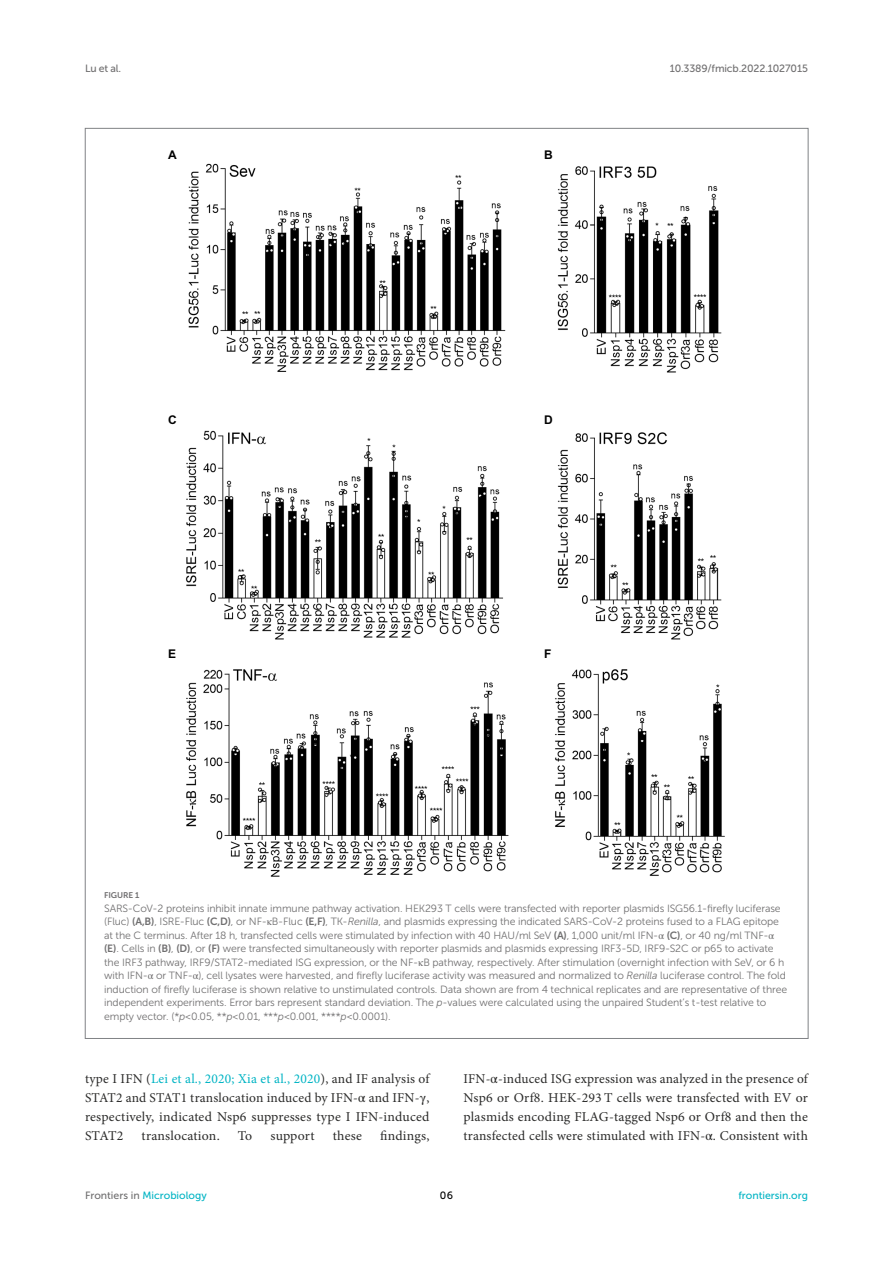
<style>
.page{position:relative;width:893px;height:1263px;background:#fff}
.page>*{position:absolute;margin:0;border:0;box-sizing:border-box;transform-origin:0 0}
.TEXT_FLUSH{font:13.5px/18.8px "Minion Pro";letter-spacing:.015em;color:#2b2b2a;text-align:justify}
.t1{font:700 12px "Arial";color:#000}
.FIG_LEG{font:10.5px/13.5px "Museo Sans 300";letter-spacing:-.01em;color:#706f70}
.t2{font:10.5px "Museo Sans 500";color:#00b4c4}
.t3{font:10.5px "Museo Sans 500";letter-spacing:-.015em;color:#706f70}
.t4{font:10.5px "Museo Sans 500";color:#000}
.FIG_HD{font:8.25px "Museo Sans 700";letter-spacing:-.01em;color:#706f70}
.s1{font-family:"Museo Sans 700"}
.s2{font-family:"STIX General"}
.s3{font-style:italic}
.s4{color:#00b4c4}
.s5{color:#706f70}
</style>
<div class="page">
<img style="left:185px;top:163px;width:540px;height:714px">
<p class="t3" style="left:85px;top:63px;width:38px">Lu et al.</p>
<p class="t3" style="left:670px;top:63px;width:140px">10.3389/fmicb.2022.1027015</p>
<p class="t1" style="left:168px;top:147px;width:10px">A</p>
<p class="t1" style="left:544px;top:147px;width:10px">B</p>
<p class="t1" style="left:168px;top:411px;width:10px">C</p>
<p class="t1" style="left:544px;top:411px;width:10px">D</p>
<p class="t1" style="left:168px;top:645px;width:10px">E</p>
<p class="t1" style="left:544px;top:645px;width:9px">F</p>
<p class="FIG_HD" style="left:104px;top:890px;width:37px">FIGURE 1</p>
<p class="FIG_LEG" style="left:104px;top:901px;width:685px">SARS-CoV-2 proteins inhibit innate immune pathway activation. HEK293 T cells were transfected with reporter plasmids ISG56.1-firefly luciferase (Fluc) <span class="s1">(A,B)</span>, ISRE-Fluc <span class="s1">(C,D)</span>, or NF-<span class="s2">κ</span>B-Fluc <span class="s1">(E,F)</span>, TK-<span class="s3">Renilla</span>, and plasmids expressing the indicated SARS-CoV-2 proteins fused to a FLAG epitope at the C terminus. After 18 h, transfected cells were stimulated by infection with 40 HAU/ml SeV <span class="s1">(A)</span>, 1,000 unit/ml IFN-<span class="s2">α</span> <span class="s1">(C)</span>, or 40 ng/ml TNF-<span class="s2">α </span><span class="s1">(E)</span>. Cells in <span class="s1">(B)</span>, <span class="s1">(D)</span>, or <span class="s1">(F)</span> were transfected simultaneously with reporter plasmids and plasmids expressing IRF3-5D, IRF9-S2C or p65 to activate the IRF3 pathway, IRF9/STAT2-mediated ISG expression, or the NF-<span class="s2">κ</span>B pathway, respectively. After stimulation (overnight infection with SeV, or 6 h with IFN-<span class="s2">α</span> or TNF-<span class="s2">α</span>), cell lysates were harvested, and firefly luciferase activity was measured and normalized to <span class="s3">Renilla</span> luciferase control. The fold induction of firefly luciferase is shown relative to unstimulated controls. Data shown are from 4 technical replicates and are representative of three independent experiments. Error bars represent standard deviation. The <span class="s3">p</span>-values were calculated using the unpaired Student’s t-test relative to empty vector. (*<span class="s3">p</span> &lt; 0.05, **<span class="s3">p</span> &lt; 0.01, ***<span class="s3">p</span> &lt; 0.001, ****<span class="s3">p</span> &lt; 0.0001).</p>
<p class="TEXT_FLUSH" style="left:85px;top:1070px;width:346px">type I IFN (<span class="s4">Lei et al., 2020; Xia et al., 2020</span>), and IF analysis of STAT2 and STAT1 translocation induced by IFN-<span class="s2">α</span> and IFN-<span class="s2">γ</span>, respectively, indicated Nsp6 suppresses type I IFN-induced STAT2</p>
<p class="TEXT_FLUSH" style="left:142px;top:1126px;width:80px">translocation.</p>
<p class="TEXT_FLUSH" style="left:238px;top:1126px;width:16px">To</p>
<p class="TEXT_FLUSH" style="left:270px;top:1126px;width:46px">support</p>
<p class="TEXT_FLUSH" style="left:333px;top:1126px;width:31px">these</p>
<p class="TEXT_FLUSH" style="left:380px;top:1126px;width:51px">findings,</p>
<p class="TEXT_FLUSH" style="left:463px;top:1070px;width:346px">IFN-<span class="s2">α</span>-induced ISG expression was analyzed in the presence of Nsp6 or Orf8. HEK-293 T cells were transfected with EV or plasmids encoding FLAG-tagged Nsp6 or Orf8 and then the transfected cells were stimulated with IFN-<span class="s2">α</span>. Consistent with</p>
<p class="t2" style="left:85px;top:1190px;width:123px"><span class="s5">Frontiers in</span> Microbiology</p>
<p class="t4" style="left:440px;top:1190px;width:15px">06</p>
<p class="t2" style="left:738px;top:1190px;width:71px">frontiersin.org</p>
</div>
